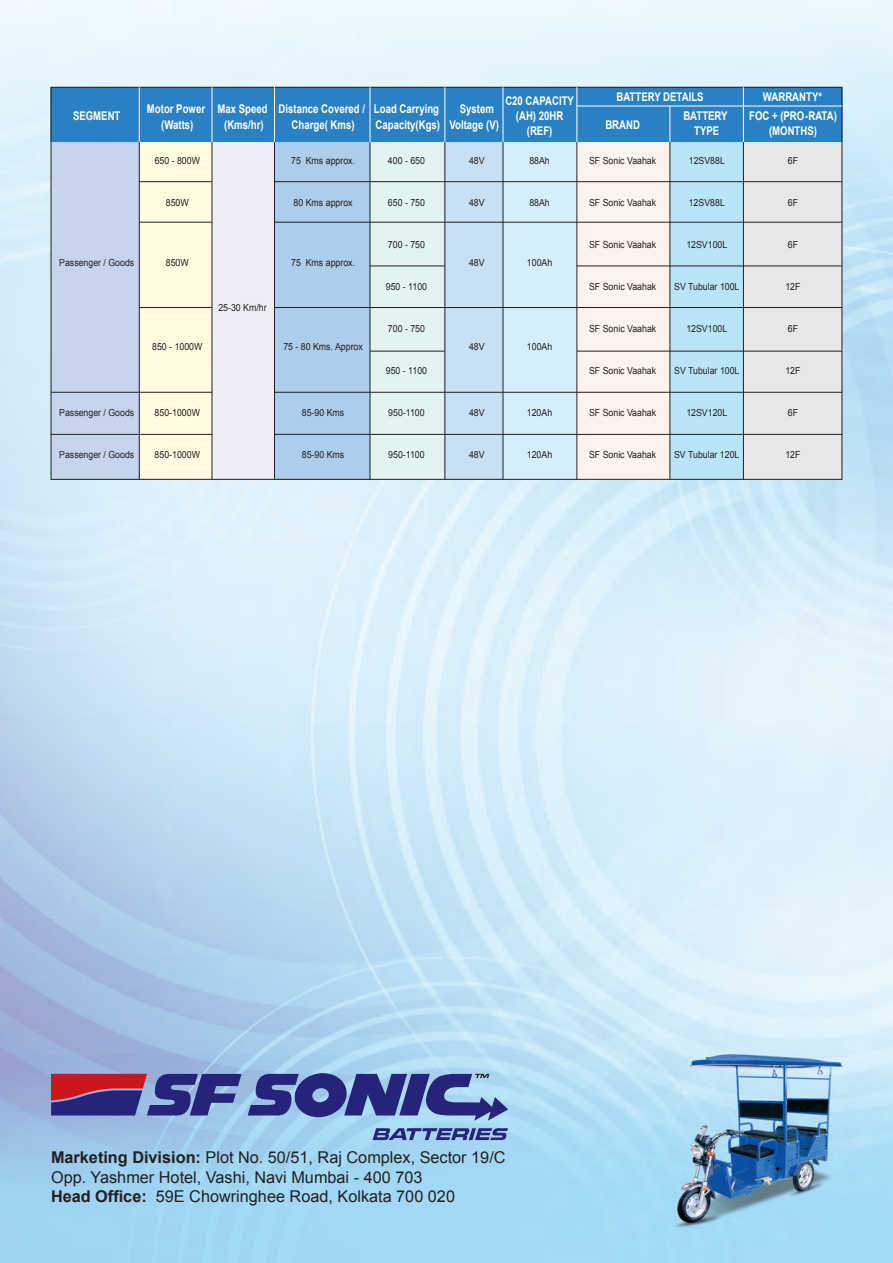
<style>
.page{position:relative;width:893px;height:1263px;background:#fff}
.page>*{position:absolute;margin:0;border:0;box-sizing:border-box;transform-origin:0 0}
.t1{font:16.2px/19.6px "Arial";color:#231f20}
.t2{font:700 12px "Arial";color:#fff;scale:.8 1}
.t3{font:9.75px "Arial";color:#231f20;scale:.9 1}
.s1{font-weight:700}
</style>
<div class="page">
<img style="left:0;top:0;width:893px;height:1263px">
<svg style="left:51px;top:1074px;width:191px;height:41px;background:#66447e"></svg>
<svg style="left:248px;top:1073px;width:260px;height:48px;background:#5c6cab"></svg>
<svg style="left:373px;top:1128px;width:135px;height:12px;background:#596cac"></svg>
<div style="left:503px;top:87px;width:74px;height:392px;background:#d4effb"></div>
<div style="left:577px;top:87px;width:93px;height:392px;background:#fdf3ed"></div>
<div style="left:670px;top:87px;width:73px;height:392px;background:#b9e5fa"></div>
<div style="left:743px;top:87px;width:99px;height:392px;background:#e6e7e9"></div>
<div style="left:139px;top:87px;width:73px;height:392px;background:#fffce0"></div>
<div style="left:51px;top:87px;width:88px;height:392px;background:#c6d5ed"></div>
<div style="left:212px;top:87px;width:62px;height:392px;background:#efeef6"></div>
<div style="left:274px;top:87px;width:96px;height:392px;background:#accdeb"></div>
<div style="left:370px;top:87px;width:75px;height:392px;background:#e2f3f2"></div>
<div style="left:445px;top:87px;width:58px;height:392px;background:#c7e0f3"></div>
<div style="left:51px;top:87px;width:791px;height:55px;background:#2981c4"></div>
<hr style="left:577px;top:106px;width:265px;height:1px;background:#fff">
<hr style="left:139px;top:181px;width:73px;height:1px;background:#231f20">
<hr style="left:274px;top:181px;width:568px;height:1px;background:#231f20">
<hr style="left:139px;top:222px;width:73px;height:1px;background:#231f20">
<hr style="left:274px;top:222px;width:568px;height:1px;background:#231f20">
<hr style="left:139px;top:307px;width:73px;height:1px;background:#231f20">
<hr style="left:274px;top:307px;width:568px;height:1px;background:#231f20">
<hr style="left:51px;top:392px;width:161px;height:1px;background:#231f20">
<hr style="left:274px;top:392px;width:568px;height:1px;background:#231f20">
<hr style="left:51px;top:434px;width:161px;height:1px;background:#231f20">
<hr style="left:274px;top:434px;width:568px;height:1px;background:#231f20">
<hr style="left:577px;top:266px;width:265px;height:1px;background:#231f20">
<hr style="left:370px;top:266px;width:75px;height:1px;background:#231f20">
<hr style="left:577px;top:351px;width:265px;height:1px;background:#231f20">
<hr style="left:370px;top:351px;width:75px;height:1px;background:#231f20">
<hr style="left:139px;top:142px;width:1px;height:337px;background:#231f20">
<hr style="left:139px;top:87px;width:1px;height:55px;background:#fff">
<hr style="left:212px;top:142px;width:1px;height:337px;background:#231f20">
<hr style="left:212px;top:87px;width:1px;height:55px;background:#fff">
<hr style="left:274px;top:142px;width:1px;height:337px;background:#231f20">
<hr style="left:274px;top:87px;width:1px;height:55px;background:#fff">
<hr style="left:370px;top:142px;width:1px;height:337px;background:#231f20">
<hr style="left:370px;top:87px;width:1px;height:55px;background:#fff">
<hr style="left:444px;top:142px;width:1px;height:337px;background:#231f20">
<hr style="left:444px;top:87px;width:1px;height:55px;background:#fff">
<hr style="left:503px;top:142px;width:1px;height:337px;background:#231f20">
<hr style="left:503px;top:87px;width:1px;height:55px;background:#fff">
<hr style="left:576px;top:142px;width:1px;height:337px;background:#231f20">
<hr style="left:576px;top:87px;width:1px;height:55px;background:#fff">
<hr style="left:669px;top:142px;width:1px;height:337px;background:#231f20">
<hr style="left:669px;top:106px;width:1px;height:36px;background:#fff">
<hr style="left:743px;top:142px;width:1px;height:337px;background:#231f20">
<hr style="left:743px;top:87px;width:1px;height:55px;background:#fff">
<p class="t2" style="left:73px;top:108px;width:61px">SEGMENT</p>
<p class="t2" style="left:616px;top:89px;width:110px">BATTERY DETAILS</p>
<p class="t2" style="left:763px;top:89px;width:75px">WARRANTY*</p>
<p class="t2" style="left:505px;top:93px;width:87px">C20 CAPACITY</p>
<p class="t2" style="left:147px;top:101px;width:367px">Motor Power Max Speed Distance Covered / Load Carrying</p>
<p class="t2" style="left:460px;top:101px;width:44px">System</p>
<p class="t2" style="left:516px;top:108px;width:61px">(AH) 20HR</p>
<p class="t2" style="left:683px;top:108px;width:57px">BATTERY</p>
<p class="t2" style="left:749px;top:108px;width:111px">FOC + (PRO-RATA)</p>
<p class="t2" style="left:161px;top:117px;width:42px">(Watts)</p>
<p class="t2" style="left:224px;top:117px;width:51px">(Kms/hr)</p>
<p class="t2" style="left:292px;top:117px;width:80px">Charge( Kms)</p>
<p class="t2" style="left:376px;top:117px;width:156px">Capacity(Kgs) Voltage (V)</p>
<p class="t2" style="left:605px;top:117px;width:45px">BRAND</p>
<p class="t2" style="left:527px;top:123px;width:33px">(REF)</p>
<p class="t2" style="left:694px;top:123px;width:33px">TYPE</p>
<p class="t2" style="left:769px;top:123px;width:61px">(MONTHS)</p>
<p class="t3" style="left:155px;top:154px;width:52px">650 - 800W</p>
<p class="t3" style="left:291px;top:154px;width:72px">75 Kms approx.</p>
<p class="t3" style="left:388px;top:154px;width:43px">400 - 650</p>
<p class="t3" style="left:469px;top:154px;width:19px">48V</p>
<p class="t3" style="left:529px;top:154px;width:24px">88Ah</p>
<p class="t3" style="left:589px;top:154px;width:76px">SF Sonic Vaahak</p>
<p class="t3" style="left:689px;top:154px;width:42px">12SV88L</p>
<p class="t3" style="left:788px;top:154px;width:13px">6F</p>
<p class="t3" style="left:166px;top:196px;width:27px">850W</p>
<p class="t3" style="left:294px;top:196px;width:67px">80 Kms approx</p>
<p class="t3" style="left:388px;top:196px;width:43px">650 - 750</p>
<p class="t3" style="left:469px;top:196px;width:19px">48V</p>
<p class="t3" style="left:529px;top:196px;width:24px">88Ah</p>
<p class="t3" style="left:589px;top:196px;width:76px">SF Sonic Vaahak</p>
<p class="t3" style="left:689px;top:196px;width:42px">12SV88L</p>
<p class="t3" style="left:788px;top:196px;width:13px">6F</p>
<p class="t3" style="left:388px;top:238px;width:43px">700 - 750</p>
<p class="t3" style="left:589px;top:238px;width:76px">SF Sonic Vaahak</p>
<p class="t3" style="left:686px;top:238px;width:47px">12SV100L</p>
<p class="t3" style="left:788px;top:238px;width:13px">6F</p>
<p class="t3" style="left:59px;top:256px;width:85px">Passenger / Goods</p>
<p class="t3" style="left:166px;top:256px;width:27px">850W</p>
<p class="t3" style="left:291px;top:256px;width:72px">75 Kms approx.</p>
<p class="t3" style="left:218px;top:301px;width:55px">25-30 Km/hr</p>
<p class="t3" style="left:152px;top:340px;width:57px">850 - 1000W</p>
<p class="t3" style="left:283px;top:340px;width:90px">75 - 80 Kms. Approx</p>
<p class="t3" style="left:469px;top:256px;width:19px">48V</p>
<p class="t3" style="left:527px;top:256px;width:30px">100Ah</p>
<p class="t3" style="left:386px;top:280px;width:47px">950 - 1100</p>
<p class="t3" style="left:589px;top:280px;width:76px">SF Sonic Vaahak</p>
<p class="t3" style="left:674px;top:280px;width:74px">SV Tubular 100L</p>
<p class="t3" style="left:785px;top:280px;width:18px">12F</p>
<p class="t3" style="left:388px;top:322px;width:43px">700 - 750</p>
<p class="t3" style="left:469px;top:340px;width:19px">48V</p>
<p class="t3" style="left:527px;top:340px;width:30px">100Ah</p>
<p class="t3" style="left:589px;top:322px;width:76px">SF Sonic Vaahak</p>
<p class="t3" style="left:686px;top:322px;width:47px">12SV100L</p>
<p class="t3" style="left:788px;top:322px;width:13px">6F</p>
<p class="t3" style="left:386px;top:364px;width:47px">950 - 1100</p>
<p class="t3" style="left:589px;top:364px;width:76px">SF Sonic Vaahak</p>
<p class="t3" style="left:674px;top:364px;width:74px">SV Tubular 100L</p>
<p class="t3" style="left:785px;top:364px;width:18px">12F</p>
<p class="t3" style="left:59px;top:406px;width:85px">Passenger / Goods</p>
<p class="t3" style="left:155px;top:406px;width:52px">850-1000W</p>
<p class="t3" style="left:302px;top:406px;width:49px">85-90 Kms</p>
<p class="t3" style="left:388px;top:406px;width:42px">950-1100</p>
<p class="t3" style="left:469px;top:406px;width:19px">48V</p>
<p class="t3" style="left:527px;top:406px;width:30px">120Ah</p>
<p class="t3" style="left:589px;top:406px;width:76px">SF Sonic Vaahak</p>
<p class="t3" style="left:686px;top:406px;width:47px">12SV120L</p>
<p class="t3" style="left:788px;top:406px;width:13px">6F</p>
<p class="t3" style="left:59px;top:448px;width:85px">Passenger / Goods</p>
<p class="t3" style="left:155px;top:448px;width:52px">850-1000W</p>
<p class="t3" style="left:302px;top:448px;width:49px">85-90 Kms</p>
<p class="t3" style="left:388px;top:448px;width:42px">950-1100</p>
<p class="t3" style="left:469px;top:448px;width:19px">48V</p>
<p class="t3" style="left:527px;top:448px;width:30px">120Ah</p>
<p class="t3" style="left:589px;top:448px;width:76px">SF Sonic Vaahak</p>
<p class="t3" style="left:674px;top:448px;width:74px">SV Tubular 120L</p>
<p class="t3" style="left:785px;top:448px;width:18px">12F</p>
<h1 class="t1" style="left:51px;top:1148px;width:456px"><span class="s1">Marketing Division:</span> Plot No. 50/51, Raj Complex, Sector 19/C<br>Opp. Yashmer Hotel, Vashi, Navi Mumbai - 400 703<br><span class="s1">Head Office:</span> 59E Chowringhee Road, Kolkata 700 020</h1>
</div>
